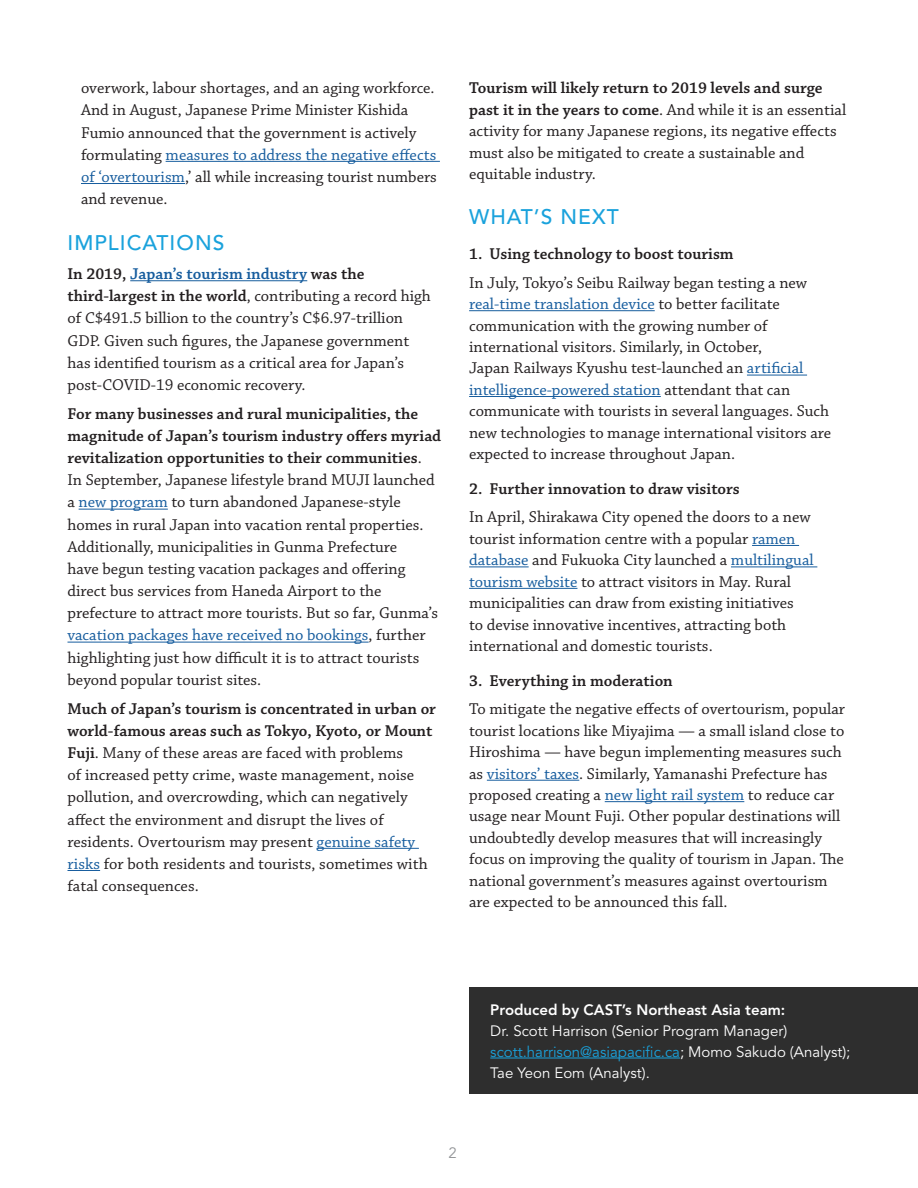
<style>
.page{position:relative;width:918px;height:1188px;background:#fff}
.page>*{position:absolute;margin:0;border:0;box-sizing:border-box;transform-origin:0 0}
.t1{font:500 21px "Avenir LT Std";letter-spacing:.05em;color:#1aa2dc}
.Body{font:16.5px/22.2px "Chaparral Pro";color:#231f20}
.t2{font:600 16.5px "Chaparral Pro";color:#231f20}
.Produced_By{font:15px/21px "Avenir LT Std";color:#fff}
.t3{font:15px "Avenir LT Std";color:#939598}
.s1{color:#175d9e}
.s2{font-weight:600}
.s3{font-weight:600;color:#175d9e}
.s4{font-weight:800}
.s5{color:#1aa2dc}
</style>
<div class="page">
<div style="left:469px;top:987px;width:449px;height:107px;background:#2e2e2e"></div>
<hr style="left:166px;top:161px;width:274px;height:1px;background:#175d9e">
<hr style="left:81px;top:183px;width:104px;height:1px;background:#175d9e">
<hr style="left:130px;top:280px;width:177px;height:1px;background:#175d9e">
<hr style="left:79px;top:509px;width:89px;height:1px;background:#175d9e">
<hr style="left:68px;top:642px;width:301px;height:1px;background:#175d9e">
<hr style="left:317px;top:848px;width:102px;height:1px;background:#175d9e">
<hr style="left:68px;top:870px;width:32px;height:1px;background:#175d9e">
<hr style="left:469px;top:310px;width:186px;height:1px;background:#175d9e">
<hr style="left:747px;top:375px;width:60px;height:1px;background:#175d9e">
<hr style="left:469px;top:396px;width:192px;height:1px;background:#175d9e">
<hr style="left:752px;top:545px;width:47px;height:1px;background:#175d9e">
<hr style="left:469px;top:566px;width:60px;height:1px;background:#175d9e">
<hr style="left:731px;top:566px;width:86px;height:1px;background:#175d9e">
<hr style="left:469px;top:588px;width:108px;height:1px;background:#175d9e">
<hr style="left:487px;top:780px;width:92px;height:1px;background:#175d9e">
<hr style="left:605px;top:801px;width:139px;height:1px;background:#175d9e">
<hr style="left:490px;top:1058px;width:190px;height:1px;background:#1aa2dc">
<p class="Body" style="left:81px;top:78px;width:357px">overwork, labour shortages, and an aging workforce.<br>And in August, Japanese Prime Minister Kishida Fumio announced that the government is actively formulating <span class="s1">measures to address the negative effects of ‘overtourism</span>,’ all while increasing tourist numbers and revenue.</p>
<h2 class="t1" style="left:68px;top:231px;width:158px">IMPLICATIONS</h2>
<p class="Body" style="left:68px;top:263px;width:365px"><span class="s2">In 2019,</span> <span class="s3">Japan’s tourism industry</span> <span class="s2">was the third‑largest in the world</span>, contributing a record high of C$491.5 billion to the country’s C$6.97-trillion GDP. Given such figures, the Japanese government has identified tourism as a critical area for Japan’s post‑COVID-19 economic recovery.</p>
<p class="Body" style="left:68px;top:403px;width:375px"><span class="s2">For many businesses and rural municipalities, the magnitude of Japan’s tourism industry offers myriad revitalization opportunities to their communities</span>.<br>In September, Japanese lifestyle brand MUJI launched a <span class="s1">new program</span> to turn abandoned Japanese-style homes in rural Japan into vacation rental properties.<br>Additionally, municipalities in Gunma Prefecture<br>have begun testing vacation packages and offering direct bus services from Haneda Airport to the prefecture to attract more tourists. But so far, Gunma’s <span class="s1">vacation packages have received no bookings</span>, further highlighting just how difficult it is to attract tourists beyond popular tourist sites.</p>
<p class="Body" style="left:68px;top:698px;width:370px"><span class="s2">Much of Japan’s tourism is concentrated in urban or world-famous areas such as Tokyo, Kyoto, or Mount Fuji</span>. Many of these areas are faced with problems<br>of increased petty crime, waste management, noise pollution, and overcrowding, which can negatively affect the environment and disrupt the lives of residents. Overtourism may present <span class="s1">genuine safety risks</span> for both residents and tourists, sometimes with fatal consequences.</p>
<p class="Body" style="left:469px;top:78px;width:379px;line-height:21.5px"><span class="s2">Tourism will likely return to 2019 levels and surge past it in the years to come</span>. And while it is an essential activity for many Japanese regions, its negative effects must also be mitigated to create a sustainable and equitable industry.</p>
<h2 class="t1" style="left:469px;top:205px;width:151px">WHAT’S NEXT</h2>
<p class="t2" style="left:469px;top:245px;width:266px">1. Using technology to boost tourism</p>
<p class="Body" style="left:469px;top:272px;width:364px;line-height:21.5px">In July, Tokyo’s Seibu Railway began testing a new <span class="s1">real-time translation device</span> to better facilitate communication with the growing number of international visitors. Similarly, in October,<br>Japan Railways Kyushu test-launched an <span class="s1">artificial intelligence‑powered station</span> attendant that can communicate with tourists in several languages. Such new technologies to manage international visitors are expected to increase throughout Japan.</p>
<p class="t2" style="left:469px;top:480px;width:272px">2. Further innovation to draw visitors</p>
<p class="Body" style="left:469px;top:507px;width:346px;line-height:21.5px">In April, Shirakawa City opened the doors to a new tourist information centre with a popular <span class="s1">ramen database</span> and Fukuoka City launched a <span class="s1">multilingual tourism website</span> to attract visitors in May. Rural municipalities can draw from existing initiatives<br>to devise innovative incentives, attracting both international and domestic tourists.</p>
<p class="t2" style="left:469px;top:671px;width:205px">3. Everything in moderation</p>
<p class="Body" style="left:469px;top:699px;width:378px;line-height:21.5px">To mitigate the negative effects of overtourism, popular tourist locations like Miyajima — a small island close to Hiroshima — have begun implementing measures such as <span class="s1">visitors’ taxes</span>. Similarly, Yamanashi Prefecture has proposed creating a <span class="s1">new light rail system</span> to reduce car usage near Mount Fuji. Other popular destinations will undoubtedly develop measures that will increasingly focus on improving the quality of tourism in Japan. The national government’s measures against overtourism are expected to be announced this fall.</p>
<p class="t3" style="left:448px;top:1144px;width:10px">2</p>
<p class="Produced_By" style="left:490px;top:999px;width:362px"><span class="s4">Produced by CAST’s Northeast Asia team:<br></span>Dr. Scott Harrison (Senior Program Manager) <span class="s5">scott.harrison@asiapacific.ca</span>; Momo Sakudo (Analyst); Tae Yeon Eom (Analyst).</p>
</div>
